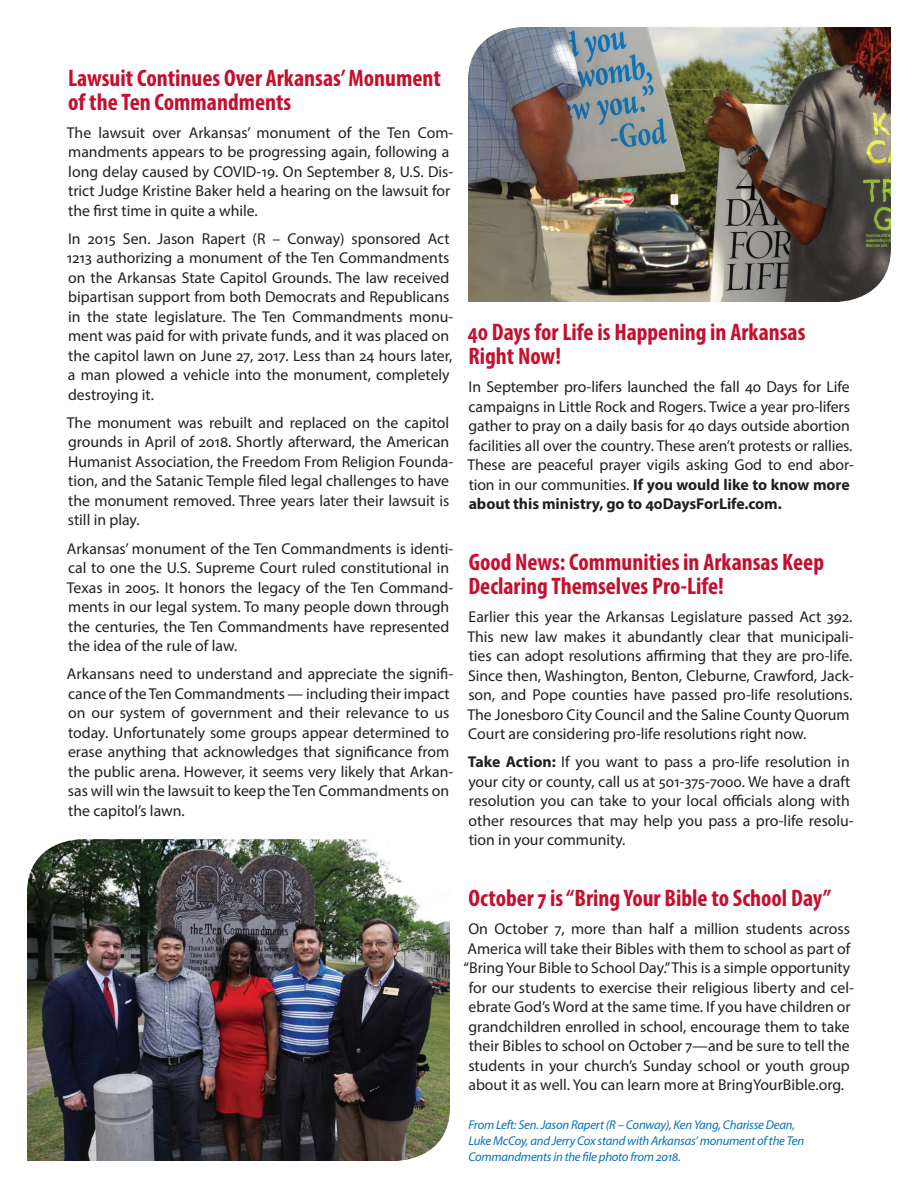
<style>
.page{position:relative;width:918px;height:1188px;background:#fff}
.page>*{position:absolute;margin:0;border:0;box-sizing:border-box;transform-origin:0 0}
.t1{font:700 condensed 24px/24px "Myriad Pro";color:#c3102f}
.t2{font:15.75px/19.5px "Myriad Pro";color:#231f20}
.t3{font:italic 12.75px/15.8px "Myriad Pro";letter-spacing:-.02em;color:#0671ba}
.s1{font-weight:700}
</style>
<div class="page">
<img style="left:468px;top:27px;width:423px;height:275px">
<img style="left:27px;top:839px;width:423px;height:322px">
<h1 class="t1" style="left:68px;top:65px;width:374px">Lawsuit Continues Over Arkansas’ Monument of the Ten Commandments</h1>
<p class="t2" style="left:67px;top:122px;width:388px">The lawsuit over Arkansas’ monument of the Ten Com&shy;mandments appears to be progressing again, following a long delay caused by COVID-19. On September 8, U.S. Dis&shy;trict Judge Kristine Baker held a hearing on the lawsuit for the first time in quite a while.</p>
<p class="t2" style="left:67px;top:229px;width:388px">In 2015 Sen. Jason Rapert (R – Conway) sponsored Act 1213 authorizing a monument of the Ten Commandments on the Arkansas State Capitol Grounds. The law received bipartisan support from both Democrats and Republicans in the state legislature. The Ten Commandments monu&shy;ment was paid for with private funds, and it was placed on the capitol lawn on June 27, 2017. Less than 24 hours later, a man plowed a vehicle into the monument, completely destroying it.</p>
<p class="t2" style="left:67px;top:413px;width:388px">The monument was rebuilt and replaced on the capitol grounds in April of 2018. Shortly afterward, the American Humanist Association, the Freedom From Religion Founda&shy;tion, and the Satanic Temple filed legal challenges to have the monument removed. Three years later their lawsuit is still in play.</p>
<p class="t2" style="left:67px;top:538px;width:388px">Arkansas’ monument of the Ten Commandments is identi&shy;cal to one the U.S. Supreme Court ruled constitutional in Texas in 2005. It honors the legacy of the Ten Command&shy;ments in our legal system. To many people down through the centuries, the Ten Commandments have represented the idea of the rule of law.</p>
<p class="t2" style="left:67px;top:664px;width:388px">Arkansans need to understand and appreciate the signifi&shy;cance of the Ten Commandments — including their impact on our system of government and their relevance to us today. Unfortunately some groups appear determined to erase anything that acknowledges that significance from the public arena. However, it seems very likely that Arkan&shy;sas will win the lawsuit to keep the Ten Commandments on the capitol’s lawn.</p>
<h1 class="t1" style="left:468px;top:320px;width:339px">40 Days for Life is Happening in Arkansas<br>Right Now!</h1>
<p class="t2" style="left:467px;top:377px;width:388px">In September pro-lifers launched the fall 40 Days for Life campaigns in Little Rock and Rogers. Twice a year pro-lifers gather to pray on a daily basis for 40 days outside abortion facilities all over the country. These aren’t protests or rallies.<br>These are peaceful prayer vigils asking God to end abor&shy;tion in our communities. <span class="s1">If you would like to know more about this ministry, go to 40DaysForLife.com.</span></p>
<h1 class="t1" style="left:469px;top:550px;width:357px">Good News: Communities in Arkansas Keep<br>Declaring Themselves Pro-Life!</h1>
<p class="t2" style="left:467px;top:607px;width:388px">Earlier this year the Arkansas Legislature passed Act 392.<br>This new law makes it abundantly clear that municipali&shy;ties can adopt resolutions affirming that they are pro-life.<br>Since then, Washington, Benton, Cleburne, Crawford, Jack&shy;son, and Pope counties have passed pro-life resolutions.<br>The Jonesboro City Council and the Saline County Quorum Court are considering pro-life resolutions right now.</p>
<p class="t2" style="left:468px;top:752px;width:387px"><span class="s1">Take Action:</span> If you want to pass a pro-life resolution in your city or county, call us at 501-375-7000. We have a draft resolution you can take to your local officials along with other resources that may help you pass a pro-life resolu&shy;tion in your community.</p>
<h1 class="t1" style="left:469px;top:886px;width:364px">October 7 is “Bring Your Bible to School Day”</h1>
<p class="t2" style="left:464px;top:919px;width:392px;text-align:center">On October 7, more than half a million students across America will take their Bibles with them to school as part of “Bring Your Bible to School Day.” This is a simple opportunity for our students to exercise their religious liberty and cel&shy;ebrate God’s Word at the same time. If you have children or grandchildren enrolled in school, encourage them to take their Bibles to school on October 7—and be sure to tell the students in your church’s Sunday school or youth group about it as well. You can learn more at BringYourBible.org.</p>
<p class="t3" style="left:468px;top:1117px;width:337px">From Left: Sen. Jason Rapert (R – Conway), Ken Yang, Charisse Dean,<br>Luke McCoy, and Jerry Cox stand with Arkansas’ monument of the Ten<br>Commandments in the file photo from 2018.</p>
</div>
